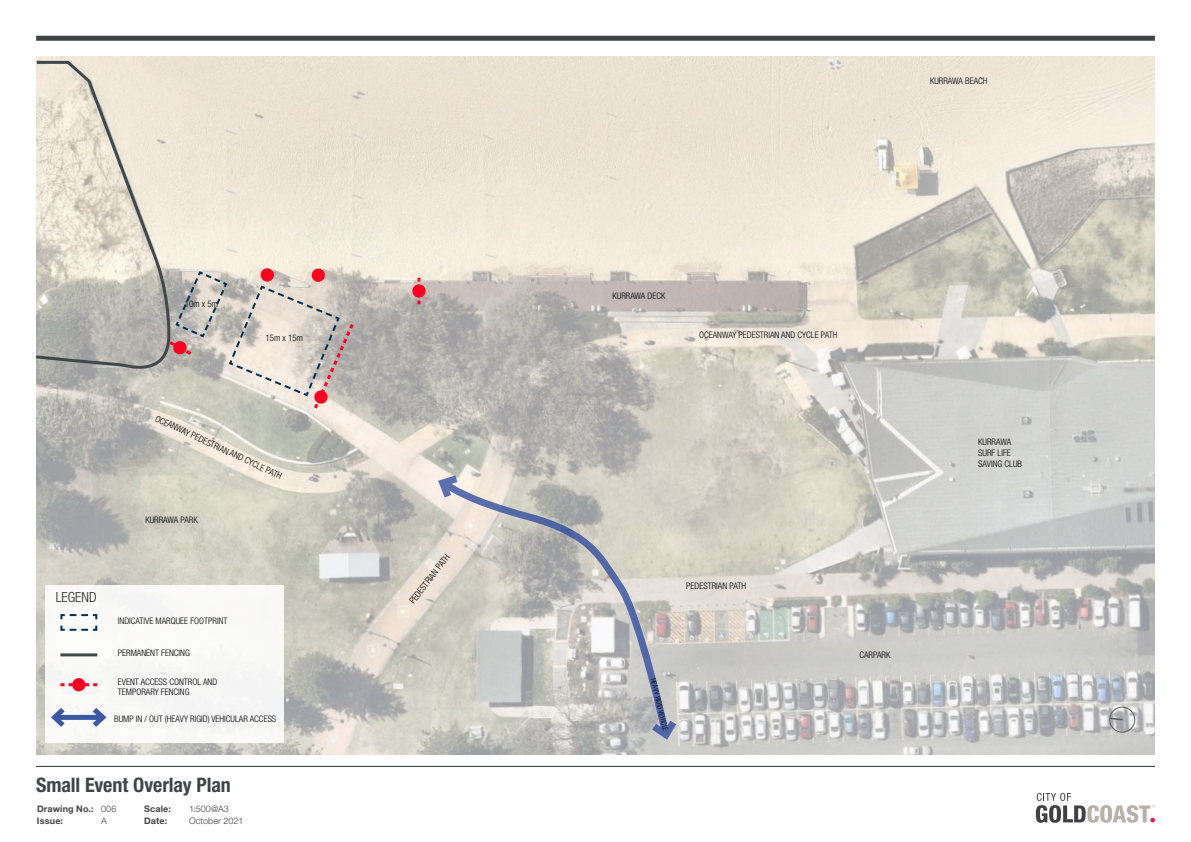
<style>
.page{position:relative;width:1191px;height:842px;background:#fff}
.page>*{position:absolute;margin:0;border:0;box-sizing:border-box;transform-origin:0 0}
.t1{font:700 condensed 20px "Helvetica Neue LT Std";letter-spacing:-.005em;color:#414447}
.t2{font:300 condensed 14px "Helvetica Neue LT Pro";color:#000}
.t3{font:300 condensed 9px/10.8px "Helvetica Neue LT Pro";color:#000}
.t4{font:700 9px "Helvetica Neue LT Pro";letter-spacing:.02em;color:#414042}
.t5{font:300 9px "Helvetica Neue LT Pro";letter-spacing:.01em;color:#414042}
.t6{font:300 condensed 7px "Helvetica Neue LT Pro";color:#000}
.s1{font-weight:300}
</style>
<div class="page">
<img style="left:36px;top:57px;width:1119px;height:697px">
<div style="left:36px;top:36px;width:1119px;height:5px;background:#414447"></div>
<svg style="left:1036px;top:793px;width:119px;height:30px"></svg>
<hr style="left:36px;top:766px;width:1119px;height:1px;background:#414447">
<svg style="left:417px;top:278px;width:3px;height:26px"></svg>
<svg style="left:166px;top:270px;width:190px;height:142px"></svg>
<svg style="left:437px;top:474px;width:236px;height:267px"></svg>
<svg style="left:644px;top:713px;width:33px;height:28px"></svg>
<svg style="left:437px;top:474px;width:28px;height:31px"></svg>
<div style="left:45px;top:585px;width:238px;height:158px;background:#f9f9f8"></div>
<svg style="left:60px;top:614px;width:38px;height:17px"></svg>
<hr style="left:60px;top:653px;width:37px;height:3px;background:#40484c">
<div style="left:72px;top:678px;width:13px;height:13px;border:4px solid #ff0021;border-radius:50%"></div>
<div style="left:175px;top:343px;width:9px;height:9px;background:#ff0021;border-radius:50%"></div>
<div style="left:173px;top:341px;width:13px;height:13px;border:4px solid #ff0021;border-radius:50%"></div>
<div style="left:263px;top:270px;width:9px;height:10px;background:#ff0021;border-radius:50%"></div>
<div style="left:261px;top:268px;width:13px;height:14px;border:4px solid #ff0021;border-radius:50%"></div>
<div style="left:314px;top:271px;width:9px;height:9px;background:#ff0021;border-radius:50%"></div>
<div style="left:312px;top:269px;width:13px;height:13px;border:4px solid #ff0021;border-radius:50%"></div>
<div style="left:414px;top:286px;width:9px;height:10px;background:#ff0021;border-radius:50%"></div>
<div style="left:412px;top:284px;width:13px;height:14px;border:4px solid #ff0021;border-radius:50%"></div>
<div style="left:316px;top:392px;width:9px;height:10px;background:#ff0021;border-radius:50%"></div>
<div style="left:314px;top:390px;width:13px;height:14px;border:4px solid #ff0021;border-radius:50%"></div>
<svg style="left:60px;top:683px;width:37px;height:3px"></svg>
<div style="left:55px;top:715px;width:48px;height:5px;background:#3b58a6"></div>
<svg style="left:51px;top:708px;width:19px;height:19px"></svg>
<svg style="left:87px;top:708px;width:20px;height:19px"></svg>
<svg style="left:1108px;top:706px;width:27px;height:27px"></svg>
<svg style="left:36px;top:59px;width:136px;height:321px"></svg>
<p class="t3" style="left:185px;top:298px;width:34px">10m x 5m</p>
<p class="t3" style="left:265px;top:333px;width:39px">15m x 15m</p>
<p class="t3" style="left:158px;top:413px;width:140px;rotate:25deg">OCEANWAY PEDESTRIAN AND CYCLE PATH</p>
<p class="t3" style="left:145px;top:515px;width:54px">KURRAWA PARK</p>
<h2 class="t2" style="left:56px;top:589px;width:42px">LEGEND</h2>
<p class="t3" style="left:118px;top:615px;width:111px">INDICATIVE MARQUEE FOOTPRINT</p>
<p class="t3" style="left:118px;top:648px;width:73px">PERMANENT FENCING</p>
<p class="t3" style="left:118px;top:676px;width:101px">EVENT ACCESS CONTROL AND<br>TEMPORARY FENCING</p>
<p class="t3" style="left:114px;top:714px;width:163px">BUMP IN / OUT (HEAVY RIGID) VEHICULAR ACCESS</p>
<h1 class="t1" style="left:36px;top:773px;width:196px">Small Event Overlay Plan</h1>
<p class="t4" style="left:37px;top:803px;width:81px">Drawing No.: <span class="s1">006</span></p>
<p class="t4" style="left:144px;top:803px;width:28px">Scale:</p>
<p class="t5" style="left:189px;top:803px;width:41px">1:500@A3</p>
<p class="t4" style="left:37px;top:815px;width:28px">Issue:</p>
<p class="t5" style="left:101px;top:816px;width:7px">A</p>
<p class="t4" style="left:144px;top:815px;width:25px">Date:</p>
<p class="t5" style="left:189px;top:816px;width:56px">October 2021</p>
<p class="t3" style="left:407px;top:599px;width:61px;rotate:-52deg">PEDESTRIAN PATH</p>
<p class="t3" style="left:930px;top:75px;width:59px">KURRAWA BEACH</p>
<p class="t3" style="left:612px;top:290px;width:54px">KURRAWA DECK</p>
<p class="t3" style="left:699px;top:329px;width:140px">OCEANWAY PEDESTRIAN AND CYCLE PATH</p>
<p class="t3" style="left:686px;top:580px;width:61px">PEDESTRIAN PATH</p>
<p class="t6" style="left:657px;top:677px;width:56px;rotate:77deg">HEAVY RIGID VEHICLE</p>
<p class="t3" style="left:859px;top:649px;width:32px">CARPARK</p>
<p class="t3" style="left:978px;top:437px;width:45px">KURRAWA<br>SURF LIFE<br>SAVING CLUB</p>
</div>
